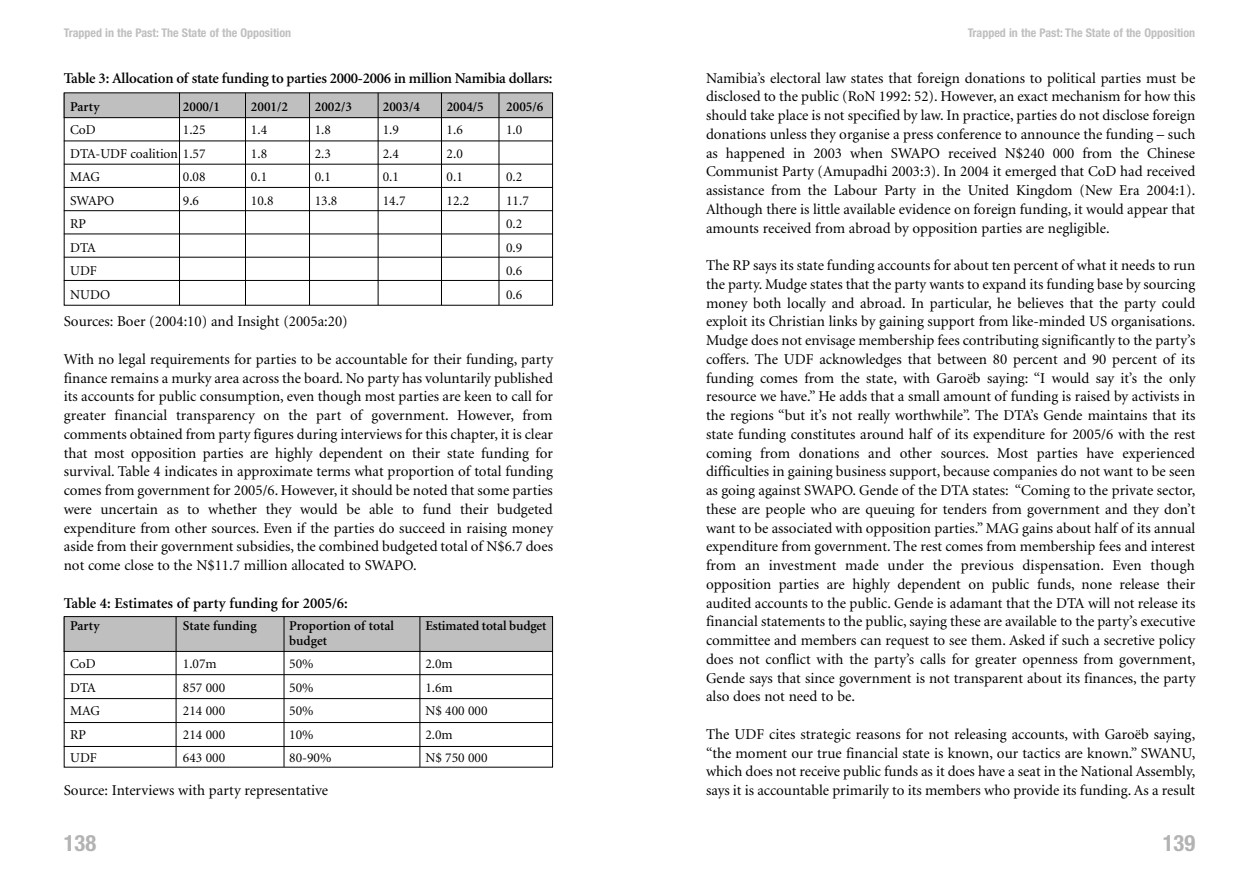
<style>
.page{position:relative;width:1259px;height:893px;background:#fff}
.page>*{position:absolute;margin:0;border:0;box-sizing:border-box;transform-origin:0 0}
.t1{font:700 condensed 22.5px "Helvetica Neue";color:#b3b3b3}
.t2{font:15px/18.8px "Minion";color:#000;text-align:justify}
.t3{font:600 15px "Minion";letter-spacing:-.015em;color:#000}
.t4{font:13.5px "Minion";color:#000}
.t5{font:600 13.5px "Minion";color:#000}
.t6{font:700 condensed 12px "Helvetica Neue";color:#bfbfbf}
</style>
<div class="page">
<div style="left:64px;top:617px;width:489px;height:34px;background:#bfbfbf"></div>
<div style="left:64px;top:93px;width:489px;height:25px;background:#bfbfbf"></div>
<hr style="left:64px;top:257px;width:489px;height:1px;background:#000">
<hr style="left:64px;top:117px;width:489px;height:1px;background:#000">
<hr style="left:64px;top:164px;width:489px;height:1px;background:#000">
<hr style="left:64px;top:234px;width:489px;height:1px;background:#000">
<hr style="left:64px;top:210px;width:489px;height:1px;background:#000">
<hr style="left:64px;top:187px;width:489px;height:1px;background:#000">
<hr style="left:64px;top:280px;width:489px;height:1px;background:#000">
<hr style="left:64px;top:141px;width:489px;height:1px;background:#000">
<hr style="left:245px;top:93px;width:1px;height:212px;background:#000">
<hr style="left:179px;top:93px;width:1px;height:212px;background:#000">
<hr style="left:309px;top:93px;width:1px;height:212px;background:#000">
<hr style="left:378px;top:93px;width:1px;height:212px;background:#000">
<hr style="left:441px;top:93px;width:1px;height:212px;background:#000">
<hr style="left:498px;top:93px;width:1px;height:212px;background:#000">
<div style="left:64px;top:616px;width:489px;height:151px;border:1px solid #000"></div>
<hr style="left:64px;top:651px;width:489px;height:1px;background:#000">
<hr style="left:64px;top:674px;width:489px;height:1px;background:#000">
<hr style="left:64px;top:698px;width:489px;height:1px;background:#000">
<hr style="left:64px;top:722px;width:489px;height:1px;background:#000">
<hr style="left:64px;top:746px;width:489px;height:1px;background:#000">
<hr style="left:176px;top:616px;width:1px;height:151px;background:#000">
<hr style="left:284px;top:617px;width:1px;height:150px;background:#000">
<hr style="left:419px;top:617px;width:1px;height:150px;background:#000">
<p class="t6" style="left:64px;top:26px;width:229px">Trapped in the Past: The State of the Opposition</p>
<p class="t3" style="left:64px;top:72px;width:490px">Table 3: Allocation of state funding to parties 2000-2006 in million Namibia dollars:</p>
<p class="t5" style="left:70px;top:101px;width:31px">Party</p>
<p class="t5" style="left:183px;top:101px;width:39px">2000/1</p>
<p class="t5" style="left:251px;top:101px;width:39px">2001/2</p>
<p class="t5" style="left:315px;top:101px;width:39px">2002/3</p>
<p class="t5" style="left:383px;top:101px;width:39px">2003/4</p>
<p class="t5" style="left:447px;top:101px;width:39px">2004/5</p>
<p class="t5" style="left:506px;top:101px;width:39px">2005/6</p>
<p class="t4" style="left:70px;top:124px;width:27px">CoD</p>
<p class="t4" style="left:183px;top:124px;width:24px">1.25</p>
<p class="t4" style="left:251px;top:124px;width:18px">1.4</p>
<p class="t4" style="left:315px;top:124px;width:18px">1.8</p>
<p class="t4" style="left:383px;top:124px;width:18px">1.9</p>
<p class="t4" style="left:446px;top:124px;width:18px">1.6</p>
<p class="t4" style="left:506px;top:124px;width:18px">1.0</p>
<p class="t4" style="left:70px;top:148px;width:137px">DTA-UDF coalition 1.57</p>
<p class="t4" style="left:251px;top:148px;width:18px">1.8</p>
<p class="t4" style="left:315px;top:148px;width:18px">2.3</p>
<p class="t4" style="left:383px;top:148px;width:18px">2.4</p>
<p class="t4" style="left:446px;top:148px;width:18px">2.0</p>
<p class="t4" style="left:70px;top:171px;width:31px">MAG</p>
<p class="t4" style="left:183px;top:171px;width:24px">0.08</p>
<p class="t4" style="left:251px;top:171px;width:18px">0.1</p>
<p class="t4" style="left:315px;top:171px;width:18px">0.1</p>
<p class="t4" style="left:383px;top:171px;width:18px">0.1</p>
<p class="t4" style="left:446px;top:171px;width:18px">0.1</p>
<p class="t4" style="left:506px;top:171px;width:18px">0.2</p>
<p class="t4" style="left:70px;top:195px;width:46px">SWAPO</p>
<p class="t4" style="left:183px;top:195px;width:18px">9.6</p>
<p class="t4" style="left:251px;top:195px;width:24px">10.8</p>
<p class="t4" style="left:315px;top:195px;width:24px">13.8</p>
<p class="t4" style="left:383px;top:195px;width:24px">14.7</p>
<p class="t4" style="left:446px;top:195px;width:24px">12.2</p>
<p class="t4" style="left:506px;top:195px;width:24px">11.7</p>
<p class="t4" style="left:70px;top:218px;width:17px">RP</p>
<p class="t4" style="left:506px;top:218px;width:18px">0.2</p>
<p class="t4" style="left:70px;top:242px;width:27px">DTA</p>
<p class="t4" style="left:506px;top:242px;width:18px">0.9</p>
<p class="t4" style="left:70px;top:265px;width:28px">UDF</p>
<p class="t4" style="left:506px;top:265px;width:18px">0.6</p>
<p class="t4" style="left:70px;top:289px;width:41px">NUDO</p>
<p class="t4" style="left:506px;top:289px;width:18px">0.6</p>
<p class="t2" style="left:64px;top:313px;width:285px">Sources: Boer (2004:10) and Insight (2005a:20)</p>
<p class="t2" style="left:64px;top:351px;width:491px">With no legal requirements for parties to be accountable for their funding, party finance remains a murky area across the board. No party has voluntarily published its accounts for public consumption, even though most parties are keen to call for greater financial transparency on the part of government. However, from comments obtained from party figures during interviews for this chapter, it is clear that most opposition parties are highly dependent on their state funding for survival. Table 4 indicates in approximate terms what proportion of total funding comes from government for 2005/6. However, it should be noted that some parties were uncertain as to whether they would be able to fund their budgeted expenditure from other sources. Even if the parties do succeed in raising money aside from their government subsidies, the combined budgeted total of N$6.7 does not come close to the N$11.7 million allocated to SWAPO.</p>
<p class="t3" style="left:64px;top:597px;width:285px">Table 4: Estimates of party funding for 2005/6:</p>
<p class="t5" style="left:70px;top:620px;width:31px">Party</p>
<p class="t5" style="left:183px;top:620px;width:75px">State funding</p>
<p class="t5" style="left:289px;top:620px;width:106px">Proportion of total</p>
<p class="t5" style="left:425px;top:620px;width:123px">Estimated total budget</p>
<p class="t5" style="left:289px;top:635px;width:39px">budget</p>
<p class="t4" style="left:70px;top:658px;width:27px">CoD</p>
<p class="t4" style="left:183px;top:658px;width:35px">1.07m</p>
<p class="t4" style="left:289px;top:658px;width:26px">50%</p>
<p class="t4" style="left:425px;top:658px;width:29px">2.0m</p>
<p class="t4" style="left:70px;top:682px;width:27px">DTA</p>
<p class="t4" style="left:183px;top:682px;width:44px">857 000</p>
<p class="t4" style="left:289px;top:682px;width:26px">50%</p>
<p class="t4" style="left:425px;top:682px;width:29px">1.6m</p>
<p class="t4" style="left:70px;top:705px;width:31px">MAG</p>
<p class="t4" style="left:183px;top:705px;width:44px">214 000</p>
<p class="t4" style="left:289px;top:705px;width:26px">50%</p>
<p class="t4" style="left:425px;top:705px;width:64px">N$ 400 000</p>
<p class="t4" style="left:70px;top:729px;width:17px">RP</p>
<p class="t4" style="left:183px;top:729px;width:44px">214 000</p>
<p class="t4" style="left:289px;top:729px;width:26px">10%</p>
<p class="t4" style="left:425px;top:729px;width:29px">2.0m</p>
<p class="t4" style="left:70px;top:752px;width:28px">UDF</p>
<p class="t4" style="left:183px;top:752px;width:44px">643 000</p>
<p class="t4" style="left:289px;top:752px;width:44px">80-90%</p>
<p class="t4" style="left:425px;top:752px;width:64px">N$ 750 000</p>
<p class="t2" style="left:64px;top:782px;width:266px">Source: Interviews with party representative</p>
<p class="t6" style="left:967px;top:26px;width:229px">Trapped in the Past: The State of the Opposition</p>
<p class="t2" style="left:706px;top:70px;width:491px">Namibia’s electoral law states that foreign donations to political parties must be disclosed to the public (RoN 1992: 52). However, an exact mechanism for how this should take place is not specified by law. In practice, parties do not disclose foreign donations unless they organise a press conference to announce the funding – such as happened in 2003 when SWAPO received N$240 000 from the Chinese Communist Party (Amupadhi 2003:3). In 2004 it emerged that CoD had received assistance from the Labour Party in the United Kingdom (New Era 2004:1).<br>Although there is little available evidence on foreign funding, it would appear that amounts received from abroad by opposition parties are negligible.</p>
<p class="t2" style="left:706px;top:257px;width:491px">The RP says its state funding accounts for about ten percent of what it needs to run the party. Mudge states that the party wants to expand its funding base by sourcing money both locally and abroad. In particular, he believes that the party could exploit its Christian links by gaining support from like-minded US organisations.<br>Mudge does not envisage membership fees contributing significantly to the party’s coffers. The UDF acknowledges that between 80 percent and 90 percent of its funding comes from the state, with Garoëb saying: “I would say it’s the only resource we have.” He adds that a small amount of funding is raised by activists in the regions “but it’s not really worthwhile”. The DTA’s Gende maintains that its state funding constitutes around half of its expenditure for 2005/6 with the rest coming from donations and other sources. Most parties have experienced difficulties in gaining business support, because companies do not want to be seen as going against SWAPO. Gende of the DTA states: “Coming to the private sector, these are people who are queuing for tenders from government and they don’t want to be associated with opposition parties.” MAG gains about half of its annual expenditure from government. The rest comes from membership fees and interest from an investment made under the previous dispensation. Even though opposition parties are highly dependent on public funds, none release their audited accounts to the public. Gende is adamant that the DTA will not release its financial statements to the public, saying these are available to the party’s executive committee and members can request to see them. Asked if such a secretive policy does not conflict with the party’s calls for greater openness from government, Gende says that since government is not transparent about its finances, the party also does not need to be.</p>
<p class="t2" style="left:706px;top:726px;width:491px">The UDF cites strategic reasons for not releasing accounts, with Garoëb saying, “the moment our true financial state is known, our tactics are known.” SWANU, which does not receive public funds as it does have a seat in the National Assembly, says it is accountable primarily to its members who provide its funding. As a result</p>
<h1 class="t1" style="left:64px;top:829px;width:34px">138</h1>
<h1 class="t1" style="left:1162px;top:829px;width:34px">139</h1>
</div>
